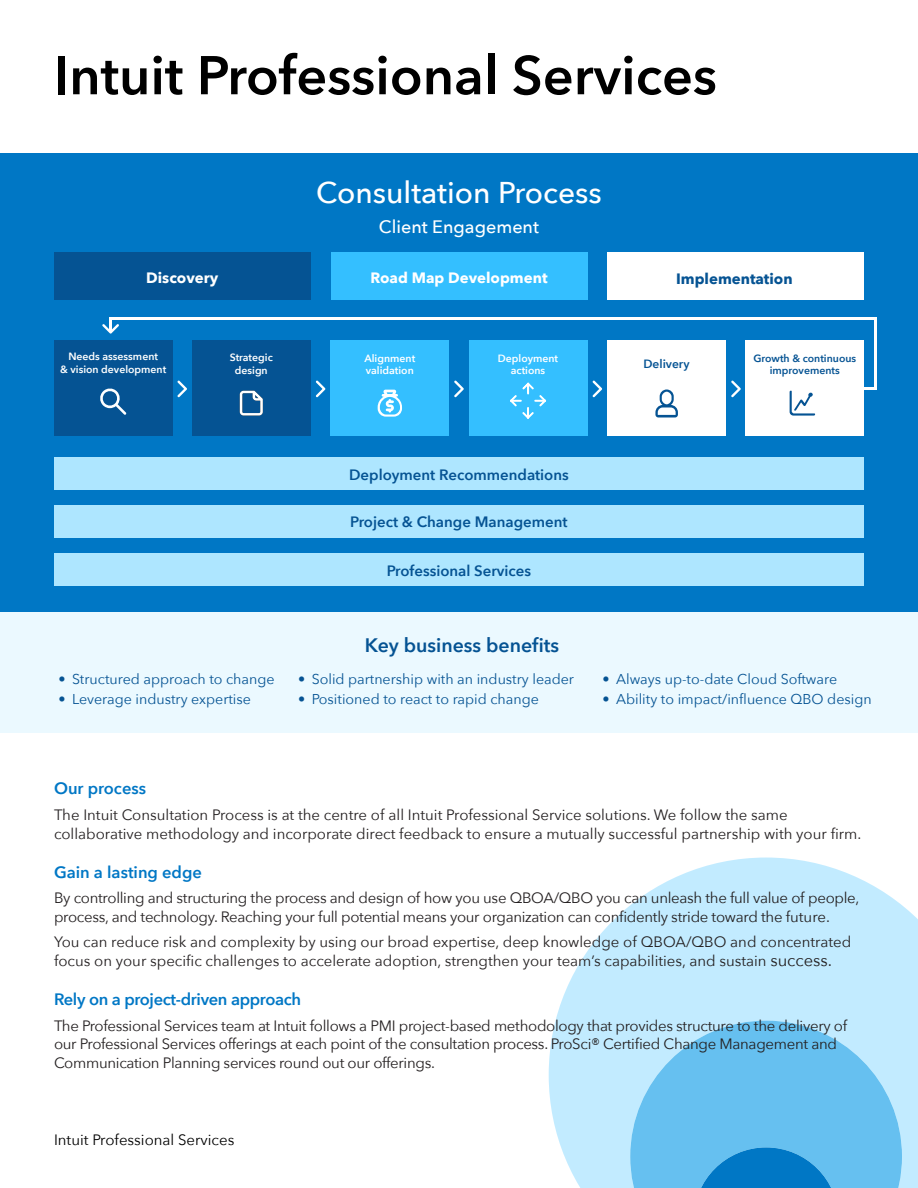
<style>
.page{position:relative;width:918px;height:1188px;background:#fff}
.page>*{position:absolute;margin:0;border:0;box-sizing:border-box;transform-origin:0 0}
.t1{font:600 54px "Avenir Next";color:#000}
.t2{font:500 30px "Avenir Next";color:#fff}
.bullet_title{font:600 19.5px "Avenir Next";color:#055393}
.t3{font:500 18px "Avenir Next";color:#fff}
.bullet_title-2{font:600 16.5px "Avenir Next";letter-spacing:-.02em;color:#0077c5}
.bullet_title-3{font:600 16.5px "Avenir Next";color:#0077c5}
.body{font:15px/18.8px "Avenir Next";letter-spacing:-.02em;color:#231f20}
.body-2{font:15px/18.8px "Avenir Next";color:#231f20}
.t4{font:600 15px "Avenir Next";color:#055393}
.t5{font:700 15px "Avenir Next";color:#fff}
.t6{font:15px "Avenir Next";color:#000}
.t7{font:700 15px "Avenir Next";color:#055393}
.t8{font:14.25px "Avenir Next";color:#055393}
.t9{font:600 12px "Avenir Next";color:#055393}
.t10{font:600 10.5px/12.6px "Avenir Next";color:#fff;text-align:center}
.t11{font:600 10.5px/12.6px "Avenir Next";color:#055393;text-align:center}
.s1{font-size:16.5px}
</style>
<div class="page">
<div style="left:0;top:154px;width:918px;height:458px;background:#0077c5"></div>
<div style="left:0;top:612px;width:918px;height:120px;background:#ebf9ff"></div>
<hr style="left:875px;top:318px;width:2px;height:70px;background:#fff">
<hr style="left:109px;top:318px;width:768px;height:2px;background:#fff">
<svg style="left:864px;top:387px;width:13px;height:2px"></svg>
<svg style="left:549px;top:858px;width:369px;height:330px;background:#a9ddf9"></svg>
<div style="left:331px;top:341px;width:118px;height:95px;background:#34bfff"></div>
<div style="left:192px;top:341px;width:119px;height:95px;background:#055393"></div>
<div style="left:54px;top:341px;width:118px;height:95px;background:#055393"></div>
<div style="left:607px;top:341px;width:119px;height:95px;background:#fff"></div>
<div style="left:746px;top:341px;width:118px;height:95px;background:#fff"></div>
<div style="left:54px;top:458px;width:810px;height:32px;background:#aee6ff"></div>
<div style="left:54px;top:505px;width:810px;height:32px;background:#aee6ff"></div>
<div style="left:54px;top:553px;width:810px;height:33px;background:#aee6ff"></div>
<div style="left:469px;top:341px;width:118px;height:95px;background:#34bfff"></div>
<div style="left:608px;top:252px;width:256px;height:47px;background:#fff"></div>
<div style="left:331px;top:252px;width:256px;height:47px;background:#34bfff"></div>
<div style="left:54px;top:252px;width:256px;height:47px;background:#055393"></div>
<svg style="left:378px;top:390px;width:24px;height:27px"></svg>
<svg style="left:239px;top:390px;width:24px;height:26px"></svg>
<svg style="left:100px;top:388px;width:27px;height:27px"></svg>
<svg style="left:510px;top:382px;width:36px;height:37px"></svg>
<div style="left:527px;top:383px;width:7px;height:6px;border:1px solid #fff"></div>
<svg style="left:655px;top:390px;width:23px;height:27px"></svg>
<svg style="left:790px;top:391px;width:25px;height:25px"></svg>
<svg style="left:96px;top:317px;width:29px;height:24px"></svg>
<svg style="left:172px;top:375px;width:15px;height:28px"></svg>
<svg style="left:315px;top:375px;width:16px;height:28px"></svg>
<svg style="left:454px;top:380px;width:10px;height:18px"></svg>
<svg style="left:587px;top:375px;width:15px;height:28px"></svg>
<svg style="left:731px;top:375px;width:15px;height:28px"></svg>
<p class="t1" style="left:54px;top:29px;width:664px">Intuit Professional Services</p>
<p class="t5" style="left:146px;top:265px;width:74px">Discovery</p>
<p class="t10" style="left:60px;top:350px;width:108px">Needs assessment<br>&amp; vision development</p>
<p class="t10" style="left:230px;top:351px;width:45px">Strategic</p>
<p class="t10" style="left:235px;top:364px;width:34px">design</p>
<p class="t2" style="left:316px;top:167px;width:287px">Consultation Process</p>
<p class="t3" style="left:379px;top:211px;width:162px">Client Engagement</p>
<p class="t5" style="left:370px;top:265px;width:179px">Road Map Development</p>
<p class="t7" style="left:676px;top:266px;width:118px">Implementation</p>
<p class="t10" style="left:364px;top:352px;width:52px;text-align:left">Alignment validation</p>
<p class="t10" style="left:498px;top:352px;width:62px">Deployment actions</p>
<p class="t9" style="left:643px;top:354px;width:48px">Delivery</p>
<p class="t11" style="left:753px;top:352px;width:104px">Growth &amp; continuous improvements</p>
<p class="t8" style="left:58px;top:667px;width:218px">• Structured approach to change</p>
<p class="t8" style="left:58px;top:687px;width:194px">• Leverage industry expertise</p>
<p class="t4" style="left:349px;top:462px;width:221px">Deployment Recommendations</p>
<p class="t4" style="left:350px;top:509px;width:219px">Project &amp; Change Management</p>
<p class="t4" style="left:387px;top:558px;width:146px">Professional Services</p>
<p class="bullet_title" style="left:365px;top:628px;width:196px">Key business benefits</p>
<p class="t8" style="left:298px;top:667px;width:277px">• Solid partnership with an industry leader</p>
<p class="t8" style="left:298px;top:687px;width:242px">• Positioned to react to rapid change</p>
<p class="t8" style="left:603px;top:667px;width:236px">• Always up-to-date Cloud Software</p>
<p class="t8" style="left:603px;top:687px;width:271px">• Ability to impact/influence QBO design</p>
<p class="bullet_title-3" style="left:54px;top:774px;width:94px">Our process</p>
<p class="body-2" style="left:54px;top:805px;width:809px">The Intuit Consultation Process is at the centre of all Intuit Professional Service solutions. We follow the same collaborative methodology and incorporate direct feedback to ensure a mutually successful partnership with your firm.</p>
<p class="bullet_title-3" style="left:54px;top:858px;width:150px">Gain a lasting edge</p>
<p class="body" style="left:54px;top:888px;width:807px">By controlling and structuring the process and design of how you use QBOA/QBO you can unleash the full value of people, process, and technology. Reaching your full potential means your organization can confidently stride toward the future.</p>
<p class="body-2" style="left:54px;top:932px;width:799px">You can reduce risk and complexity by using our broad expertise, deep knowledge of QBOA/QBO and concentrated focus on your specific challenges to accelerate adoption, strengthen your team’s capabilities, and sustain <span class="s1">success.</span></p>
<p class="bullet_title-2" style="left:54px;top:985px;width:249px">Rely on a project-driven approach</p>
<p class="body" style="left:54px;top:1015px;width:795px">The Professional Services team at Intuit follows a PMI project-based methodology that provides structure to the delivery of our Professional Services offerings at each point of the consultation process. ProSci® Certified Change Management and<br>Communication Planning services round out our offerings.</p>
<p class="t6" style="left:54px;top:1127px;width:182px">Intuit Professional Services</p>
</div>
